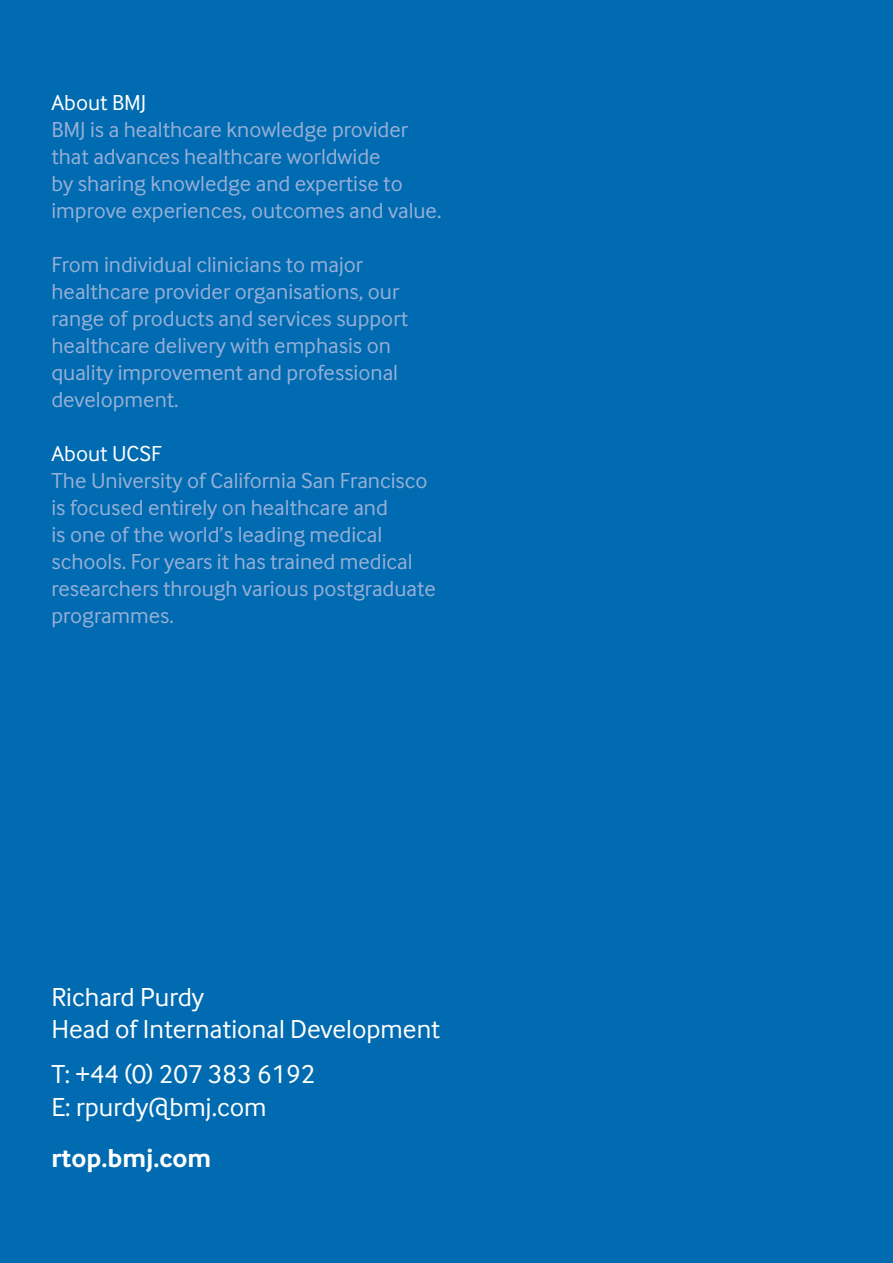
<style>
.page{position:relative;width:893px;height:1263px;background:#006bb0}
.page>*{position:absolute;margin:0;border:0;box-sizing:border-box;transform-origin:0 0}
.t1{font:27px/32.4px "Inter Face";color:#fff}
.t2{font:700 27px "Inter Face";color:#fff}
.t3{font:22.5px/27px "Inter Face";color:#97afd7}
.t4{font:22.5px "Inter Face";color:#fff}
</style>
<div class="page">
<p class="t4" style="left:51px;top:89px;width:96px">About BMJ</p>
<p class="t3" style="left:51px;top:115px;width:392px">BMJ is a healthcare knowledge provider that advances healthcare worldwide<br>by sharing knowledge and expertise to improve experiences, outcomes and value.</p>
<p class="t3" style="left:51px;top:250px;width:358px">From individual clinicians to major healthcare provider organisations, our range of products and services support healthcare delivery with emphasis on quality improvement and professional development.</p>
<p class="t4" style="left:51px;top:440px;width:111px">About UCSF</p>
<p class="t3" style="left:51px;top:466px;width:386px">The University of California San Francisco is focused entirely on healthcare and<br>is one of the world’s leading medical schools. For years it has trained medical researchers through various postgraduate programmes.</p>
<p class="t1" style="left:51px;top:981px;width:390px">Richard Purdy<br>Head of International Development</p>
<p class="t1" style="left:51px;top:1058px;width:265px">T: +44 (0) 207 383 6192<br>E: rpurdy@bmj.com</p>
<p class="t2" style="left:51px;top:1142px;width:161px">rtop.bmj.com</p>
</div>
